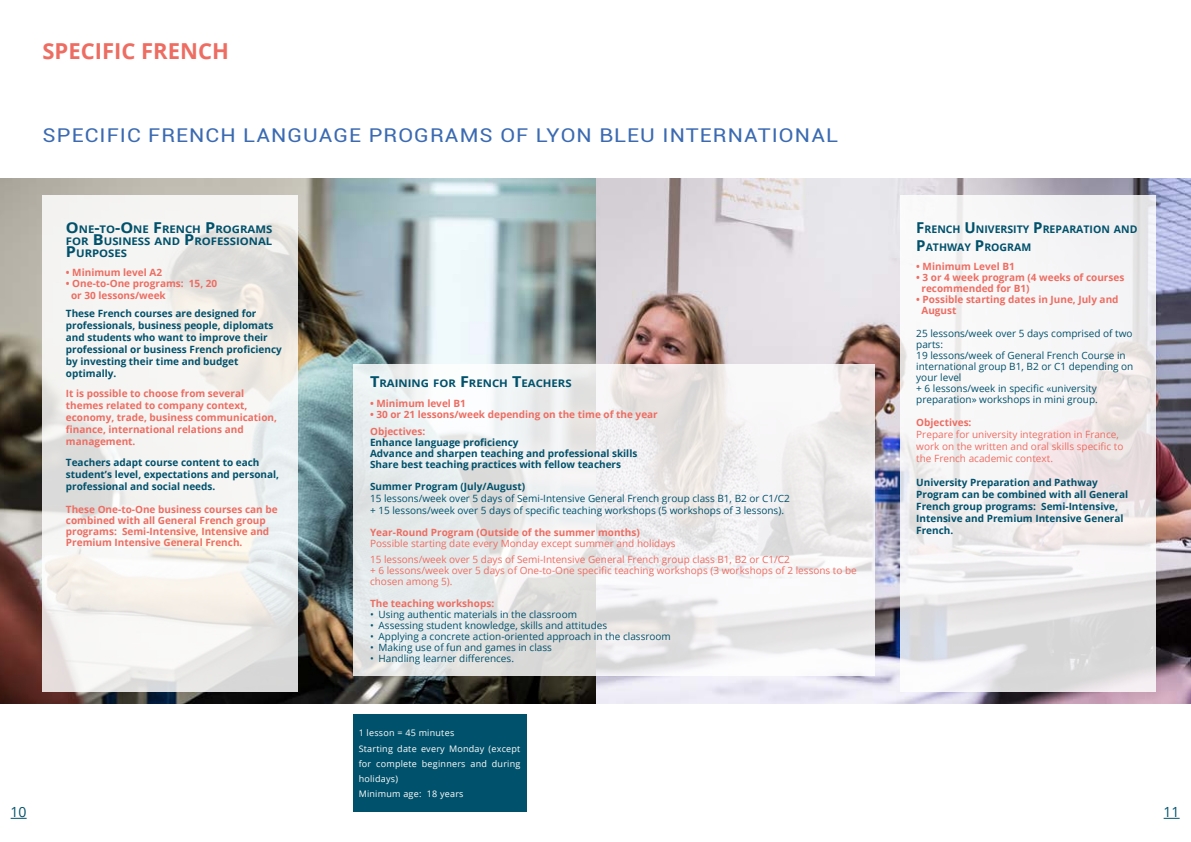
<style>
.page{position:relative;width:1191px;height:842px;background:#fff}
.page>*{position:absolute;margin:0;border:0;box-sizing:border-box;transform-origin:0 0}
.t1{font:700 22px "Open Sans";color:#ed6d62}
.t2{font:19px "Roboto";letter-spacing:.05em;color:#3a6ab2;scale:1.14 1}
.t3{font:14px "Open Sans";color:#00516b}
.t4{font:700 10.5px/12px "Open Sans";color:#00516b;text-align:justify;scale:1.08 1}
.t5{font:700 10.5px/18px "Open Sans";color:#00516b}
.t6{font:700 10px/12px "Open Sans";color:#ed6d62}
.t7{font:700 10px/12px "Open Sans";color:#00516b}
.t8{font:10px/11px "Open Sans";color:#00516b}
.t9{font:10px/12px "Open Sans";color:#ed6d62}
.t10{font:9px/15.2px "Open Sans";letter-spacing:.025em;color:#fff}
.s1{font-size:15px}
</style>
<div class="page">
<svg style="left:11px;top:818px;width:16px;height:1px"></svg>
<svg style="left:1163px;top:818px;width:16px;height:1px"></svg>
<img style="left:0;top:179px;width:1191px;height:524px">
<svg style="left:43px;top:196px;width:255px;height:496px;fill:#f5f4f2"></svg>
<svg style="left:900px;top:196px;width:255px;height:496px;fill:#f5f2f4"></svg>
<svg style="left:353px;top:364px;width:521px;height:312px"></svg>
<div style="left:353px;top:714px;width:173px;height:98px;background:#00516b"></div>
<h1 class="t1" style="left:43px;top:36px;width:188px">SPECIFIC FRENCH</h1>
<h2 class="t2" style="left:43px;top:122px;width:699px">SPECIFIC FRENCH LANGUAGE PROGRAMS OF LYON BLEU INTERNATIONAL</h2>
<p class="t4" style="left:66px;top:223px;width:193px"><span class="s1">O</span>NE<span class="s1">-</span>TO<span class="s1">-O</span>NE <span class="s1">F</span>RENCH <span class="s1">P</span>ROG RAMS FOR <span class="s1">B</span>USINESS AND <span class="s1">P</span>ROFESSIONAL <span class="s1">P</span>URPOS</p>
<p class="t4" style="left:115px;top:247px;width:12px">ES</p>
<p class="t6" style="left:66px;top:266px;width:98px">• Minimum level A2</p>
<p class="t6" style="left:71px;top:277px;width:148px;text-indent:-5px">• One-to-One programs: 15, 20 or 30 lessons/week</p>
<p class="t7" style="left:66px;top:307px;width:217px">These French courses are designed for professionals, business people, diplomats and students who want to improve their professional or business French proficiency by investing their time and budget optimally.</p>
<p class="t6" style="left:66px;top:387px;width:212px">It is possible to choose from several themes related to company context, economy, trade, business communication, finance, international relations and management.</p>
<p class="t7" style="left:66px;top:456px;width:215px">Teachers adapt course content to each student’s level, expectations and personal, professional and social needs.</p>
<p class="t6" style="left:66px;top:503px;width:213px;line-height:11px">These One-to-One business courses can be combined with all General French group programs: Semi-Intensive, Intensive and Premium Intensive General French.</p>
<p class="t4" style="left:370px;top:377px;width:187px"><span class="s1">T</span>RAINING FOR <span class="s1">F</span>RENCH <span class="s1">T</span>EACHERS</p>
<p class="t6" style="left:370px;top:397px;width:97px">• Minimum level B1</p>
<p class="t6" style="left:370px;top:406px;width:289px;line-height:16.7px">• 30 or 21 lessons/week depending on the time of the year<br>Objectives:</p>
<p class="t7" style="left:370px;top:436px;width:269px;line-height:11px">Enhance language proficiency<br>Advance and sharpen teaching and professional skills<br>Share best teaching practices with fellow teachers</p>
<p class="t7" style="left:370px;top:480px;width:156px">Summer Program (July/August)</p>
<p class="t8" style="left:370px;top:492px;width:421px;line-height:12px">15 lessons/week over 5 days of Semi-Intensive General French group class B1, B2 or C1/C2 + 15 lessons/week over 5 days of specific teaching workshops (5 workshops of 3 lessons).</p>
<p class="t6" style="left:370px;top:526px;width:271px">Year-Round Program (Outside of the summer months)</p>
<p class="t9" style="left:370px;top:534px;width:421px;line-height:16.7px">Possible starting date every Monday except summer and holidays<br>15 lessons/week over 5 days of Semi-Intensive General French group class B1, B2 or C1/C2</p>
<p class="t9" style="left:370px;top:565px;width:488px;line-height:11px">+ 6 lessons/week over 5 days of One-to-One specific teaching workshops (3 workshops of 2 lessons to be chosen among 5).</p>
<p class="t6" style="left:370px;top:597px;width:126px">The teaching workshops:</p>
<p class="t8" style="left:370px;top:609px;width:208px">• Using authentic materials in the classroom</p>
<p class="t8" style="left:370px;top:620px;width:239px">• Assessing student knowledge, skills and attitudes</p>
<p class="t8" style="left:370px;top:631px;width:302px">• Applying a concrete action-oriented approach in the classroom</p>
<p class="t8" style="left:370px;top:642px;width:183px">• Making use of fun and games in class</p>
<p class="t8" style="left:370px;top:653px;width:145px">• Handling learner differences.</p>
<p class="t10" style="left:359px;top:725px;width:163px">1 lesson = 45 minutes<br>Starting date every Monday (except for complete beginners and during holidays)<br>Minimum age: 18 years</p>
<p class="t5" style="left:916px;top:220px;width:221px"><span class="s1">F</span>RENCH <span class="s1">U</span> NIVERSITY <span class="s1">P</span>REPARATION AND<br><span class="s1">P</span>ATHWAY <span class="s1">P</span>ROG RAM</p>
<p class="t6" style="left:916px;top:260px;width:100px">• Minimum Level B1</p>
<p class="t6" style="left:921px;top:272px;width:204px;line-height:11px;text-indent:-5px">• 3 or 4 week program (4 weeks of courses recommended for B1)</p>
<p class="t6" style="left:921px;top:294px;width:199px;line-height:11px;text-indent:-5px">• Possible starting dates in June, July and<br>August</p>
<p class="t8" style="left:916px;top:328px;width:219px">25 lessons/week over 5 days comprised of two parts:<br>19 lessons/week of General French Course in international group B1, B2 or C1 depending on your level<br>+ 6 lessons/week in specific «university preparation» workshops in mini group.</p>
<p class="t6" style="left:916px;top:416px;width:57px">Objectives:</p>
<p class="t9" style="left:916px;top:428px;width:209px">Prepare for university integration in France, work on the written and oral skills specific to the French academic context.</p>
<p class="t7" style="left:916px;top:476px;width:213px">University Preparation and Pathway Program can be combined with all General French group programs: Semi-Intensive, Intensive and Premium Intensive General French.</p>
<h3 class="t3" style="left:11px;top:802px;width:18px">10</h3>
<h3 class="t3" style="left:1163px;top:802px;width:18px">11</h3>
</div>
